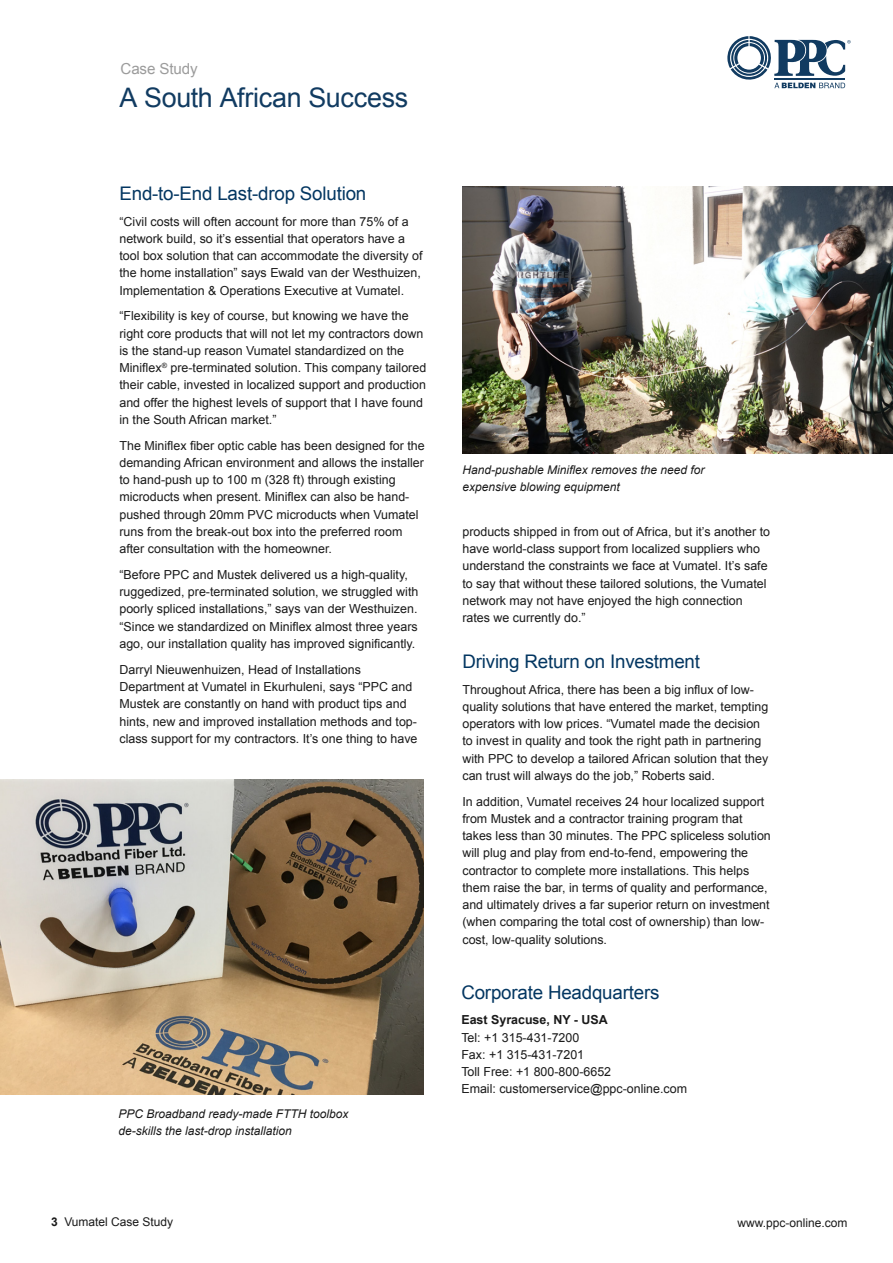
<style>
.page{position:relative;width:893px;height:1263px;background:#fff}
.page>*{position:absolute;margin:0;border:0;box-sizing:border-box;transform-origin:0 0}
.t1{font:26.85px "Arial";letter-spacing:-.015em;color:#113b61}
.t2{font:18.75px "Arial";letter-spacing:-.01em;color:#033661}
.t3{font:15.15px "Arial";letter-spacing:-.01em;color:#9c9c9c}
.t4{font:12.45px/17.2px "Arial";color:#1a1a1a}
.t5{font:700 12.45px "Arial";color:#1a1a1a}
.t6{font:italic 12px/17.2px "Arial";color:#1a1a1a}
.t7{font:12px "Arial";color:#1a1a1a}
.s1{font-weight:700}
</style>
<div class="page">
<svg style="left:727px;top:36px;width:124px;height:52px"></svg>
<img style="left:462px;top:186px;width:431px;height:267px">
<img style="left:0;top:780px;width:424px;height:315px">
<p class="t3" style="left:121px;top:59px;width:79px">Case Study</p>
<h1 class="t1" style="left:119px;top:80px;width:290px">A South African Success</h1>
<h2 class="t2" style="left:119px;top:181px;width:248px">End-to-End Last-drop Solution</h2>
<p class="t4" style="left:119px;top:213px;width:305px">“Civil costs will often account for more than 75% of a network build, so it’s essential that operators have a tool box solution that can accommodate the diversity of the home installation” says Ewald van der Westhuizen, Implementation &amp; Operations Executive at Vumatel.</p>
<p class="t4" style="left:119px;top:307px;width:308px">“Flexibility is key of course, but knowing we have the right core products that will not let my contractors down is the stand-up reason Vumatel standardized on the Miniflex<sup>®</sup> pre-terminated solution. This company tailored their cable, invested in localized support and production and offer the highest levels of support that I have found in the South African market.”</p>
<p class="t4" style="left:119px;top:437px;width:307px">The Miniflex fiber optic cable has been designed for the demanding African environment and allows the installer to hand-push up to 100 m (328 ft) through existing microducts when present. Miniflex can also be hand&shy;pushed through 20mm PVC microducts when Vumatel runs from the break-out box into the preferred room after consultation with the homeowner.</p>
<p class="t4" style="left:119px;top:566px;width:300px">“Before PPC and Mustek delivered us a high-quality, ruggedized, pre-terminated solution, we struggled with poorly spliced installations,” says van der Westhuizen. “Since we standardized on Miniflex almost three years ago, our installation quality has improved significantly.</p>
<p class="t4" style="left:119px;top:661px;width:300px">Darryl Nieuwenhuizen, Head of Installations Department at Vumatel in Ekurhuleni, says “PPC and Mustek are constantly on hand with product tips and hints, new and improved installation methods and top&shy;class support for my contractors. It’s one thing to have</p>
<p class="t6" style="left:118px;top:1105px;width:232px">PPC Broadband ready-made FTTH toolbox de-skills the last-drop installation</p>
<p class="t6" style="left:462px;top:461px;width:244px">Hand-pushable Miniflex removes the need for expensive blowing equipment</p>
<p class="t4" style="left:462px;top:523px;width:309px">products shipped in from out of Africa, but it’s another to have world-class support from localized suppliers who understand the constraints we face at Vumatel. It’s safe to say that without these tailored solutions, the Vumatel network may not have enjoyed the high connection rates we currently do.”</p>
<h2 class="t2" style="left:462px;top:649px;width:239px">Driving Return on Investment</h2>
<p class="t4" style="left:462px;top:681px;width:307px">Throughout Africa, there has been a big influx of low&shy;quality solutions that have entered the market, tempting operators with low prices. “Vumatel made the decision to invest in quality and took the right path in partnering with PPC to develop a tailored African solution that they can trust will always do the job,” Roberts said.</p>
<p class="t4" style="left:462px;top:793px;width:310px">In addition, Vumatel receives 24 hour localized support from Mustek and a contractor training program that takes less than 30 minutes. The PPC spliceless solution will plug and play from end-to-fend, empowering the contractor to complete more installations. This helps them raise the bar, in terms of quality and performance, and ultimately drives a far superior return on investment (when comparing the total cost of ownership) than low&shy;cost, low-quality solutions.</p>
<h2 class="t2" style="left:461px;top:980px;width:200px">Corporate Headquarters</h2>
<p class="t5" style="left:461px;top:1012px;width:148px">East Syracuse, NY - USA</p>
<p class="t4" style="left:461px;top:1029px;width:227px">Tel: +1 315-431-7200<br>Fax: +1 315-431-7201<br>Toll Free: +1 800-800-6652<br>Email: customerservice@ppc-online.com</p>
<p class="t7" style="left:51px;top:1214px;width:124px"><span class="s1">3</span> Vumatel Case Study</p>
<p class="t7" style="left:737px;top:1215px;width:112px">www.ppc-online.com</p>
</div>
